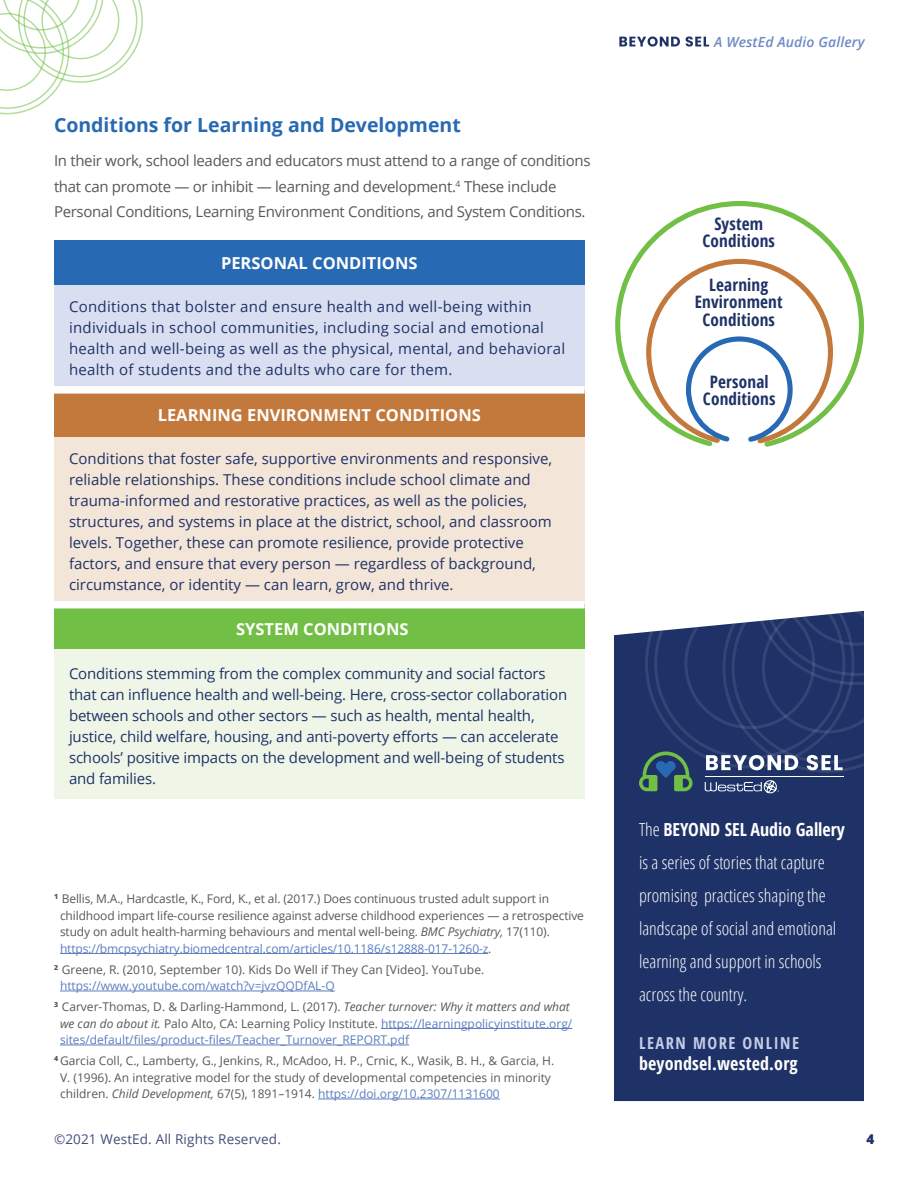
<style>
.page{position:relative;width:918px;height:1188px;background:#fff}
.page>*{position:absolute;margin:0;border:0;box-sizing:border-box;transform-origin:0 0}
.t1{font:700 19.5px "Open Sans";color:#2869b3}
.t2{font:300 18px/33px "Open Sans Condensed";color:#fff}
.t3{font:700 18px "Open Sans Condensed";letter-spacing:.01em;color:#fff}
.t4{font:700 17.1px/17.1px "Open Sans Condensed";letter-spacing:.01em;color:#1f3267;text-align:center}
.t5{font:700 16.5px "Open Sans";color:#fff}
.t6{font:700 16.5px "Open Sans Condensed";letter-spacing:.09em;color:#c4cce7}
.t7{font:15px/21px "Open Sans";color:#1f3267}
.t8{font:15px/21px "Open Sans";letter-spacing:.02em;color:#1f3267}
.t9{font:15px/25.5px "Open Sans";letter-spacing:-.02em;color:#57585a}
.t10{font:italic 600 13.95px "Open Sans";letter-spacing:.01em;color:#6f89c5}
.t11{font:13.5px "Open Sans";letter-spacing:.01em;color:#454d7a}
.t12{font:800 13.5px "Open Sans";color:#1f3267}
.Endnote{font:12px/16.5px "Open Sans";letter-spacing:-.01em;color:#57585a}
.Endnote-2{font:12px/16.5px "Open Sans";color:#5b7dbf}
.Endnote-3{font:800 7.05px "Open Sans";color:#57585a}
.s1{font-style:italic}
.s2{color:#5b7dbf}
.s3{color:#57585a}
.s4{font-style:italic;color:#57585a}
.s5{font-weight:700}
</style>
<div class="page">
<svg style="left:0;top:0;width:143px;height:114px"></svg>
<svg style="left:619px;top:36px;width:90px;height:11px"></svg>
<div style="left:54px;top:240px;width:531px;height:45px;background:#2869b3"></div>
<div style="left:54px;top:285px;width:531px;height:105px;background:#d9def0"></div>
<div style="left:54px;top:390px;width:531px;height:47px;background:#c3793c"></div>
<div style="left:54px;top:437px;width:531px;height:168px;background:#f3e5d7"></div>
<div style="left:54px;top:605px;width:531px;height:44px;background:#71bf44"></div>
<div style="left:54px;top:649px;width:531px;height:150px;background:#eff6e8"></div>
<div style="left:54px;top:386px;width:531px;height:8px;background:#fff"></div>
<div style="left:54px;top:601px;width:531px;height:7px;background:#fff"></div>
<svg style="left:615px;top:201px;width:249px;height:204px"></svg>
<svg style="left:644px;top:256px;width:192px;height:191px"></svg>
<hr style="left:60px;top:953px;width:428px;height:1px;background:#5b7dbf">
<hr style="left:60px;top:991px;width:275px;height:1px;background:#5b7dbf">
<hr style="left:381px;top:1028px;width:191px;height:1px;background:#5b7dbf">
<hr style="left:60px;top:1045px;width:349px;height:1px;background:#5b7dbf">
<hr style="left:318px;top:1099px;width:182px;height:1px;background:#5b7dbf">
<div style="left:614px;top:632px;width:250px;height:469px;background:#1f3267"></div>
<svg style="left:639px;top:611px;width:225px;height:183px;background:#384a77"></svg>
<p class="t1" style="left:54px;top:111px;width:408px">Conditions for Learning and Development</p>
<p class="t9" style="left:54px;top:148px;width:538px">In their work, school leaders and educators must attend to a range of conditions that can promote — or inhibit — learning and development.<sup>4</sup> These include<br>Personal Conditions, Learning Environment Conditions, and System Conditions.</p>
<h2 class="t5" style="left:221px;top:251px;width:198px">PERSONAL CONDITIONS</h2>
<p class="t8" style="left:69px;top:296px;width:498px">Conditions that bolster and ensure health and well-being within individuals in school communities, including social and emotional health and well-being as well as the physical, mental, and behavioral health of students and the adults who care for them.</p>
<h2 class="t5" style="left:158px;top:404px;width:325px">LEARNING ENVIRONMENT CONDITIONS</h2>
<p class="t7" style="left:69px;top:447px;width:485px">Conditions that foster safe, supportive environments and responsive, reliable relationships. These conditions include school climate and trauma-informed and restorative practices, as well as the policies, structures, and systems in place at the district, school, and classroom levels. Together, these can promote resilience, provide protective factors, and ensure that every person — regardless of background, circumstance, or identity — can learn, grow, and thrive.</p>
<h2 class="t5" style="left:236px;top:617px;width:174px">SYSTEM CONDITIONS</h2>
<p class="t7" style="left:69px;top:662px;width:500px">Conditions stemming from the complex community and social factors that can influence health and well-being. Here, cross-sector collaboration between schools and other sectors — such as health, mental health, justice, child welfare, housing, and anti-poverty efforts — can accelerate schools’ positive impacts on the development and well-being of students and families.</p>
<p class="Endnote-3" style="left:54px;top:891px;width:6px">1</p>
<p class="Endnote" style="left:60px;top:890px;width:526px">Bellis, M.A., Hardcastle, K., Ford, K., et al. (2017.) Does continuous trusted adult support in childhood impart life-course resilience against adverse childhood experiences — a retrospective study on adult health-harming behaviours and mental well-being. <span class="s1">BMC Psychiatry,</span> 17(110). <span class="s2">https://bmcpsychiatry.biomedcentral.com/articles/10.1186/s12888-017-1260-z</span>.</p>
<p class="Endnote-3" style="left:54px;top:962px;width:6px">2</p>
<p class="Endnote" style="left:60px;top:961px;width:426px">Greene, R. (2010, September 10). Kids Do Well if They Can [Video]. YouTube. <span class="s2">https://www.youtube.com/watch?v=jvzQQDfAL-Q</span></p>
<p class="Endnote-3" style="left:54px;top:999px;width:6px">3</p>
<p class="Endnote-2" style="left:60px;top:998px;width:514px"><span class="s3">Carver-Thomas, D. &amp; Darling-Hammond, L. (2017).</span> <span class="s4">Teacher turnover: Why it matters and what we can do about it.</span> <span class="s3">Palo Alto, CA: Learning Policy Institute.</span> https://learningpolicyinstitute.org/ sites/default/files/product-files/Teacher_Turnover_REPORT.pdf</p>
<p class="Endnote" style="left:60px;top:1052px;width:496px;text-indent:-6px"><sup>4</sup> Garcia Coll, C., Lamberty, G., Jenkins, R., McAdoo, H. P., Crnic, K., Wasik, B. H., &amp; Garcia, H.<br>V. (1996). An integrative model for the study of developmental competencies in minority children. <span class="s1">Child Development,</span> 67(5), 1891–1914. <span class="s2">https://doi.org/10.2307/1131600</span></p>
<p class="t10" style="left:714px;top:32px;width:152px">A WestEd Audio Gallery</p>
<p class="t4" style="left:702px;top:214px;width:74px">System<br>Conditions</p>
<p class="t4" style="left:695px;top:276px;width:89px">Learning<br>Environment</p>
<p class="t4" style="left:702px;top:310px;width:74px">Conditions</p>
<p class="t4" style="left:710px;top:373px;width:60px">Personal</p>
<p class="t4" style="left:703px;top:390px;width:74px">Conditions</p>
<p class="t2" style="left:639px;top:812px;width:208px">The <span class="s5">BEYOND SEL Audio Gallery </span>is a series of stories that capture promising practices shaping the landscape of social and emotional learning and support in schools across the country.</p>
<p class="t6" style="left:639px;top:1031px;width:162px">LEARN MORE ONLINE</p>
<p class="t3" style="left:639px;top:1051px;width:160px">beyondsel.wested.org</p>
<p class="t11" style="left:54px;top:1130px;width:228px">©2021 WestEd. All Rights Reserved.</p>
<p class="t12" style="left:867px;top:1129px;width:9px">4</p>
</div>
